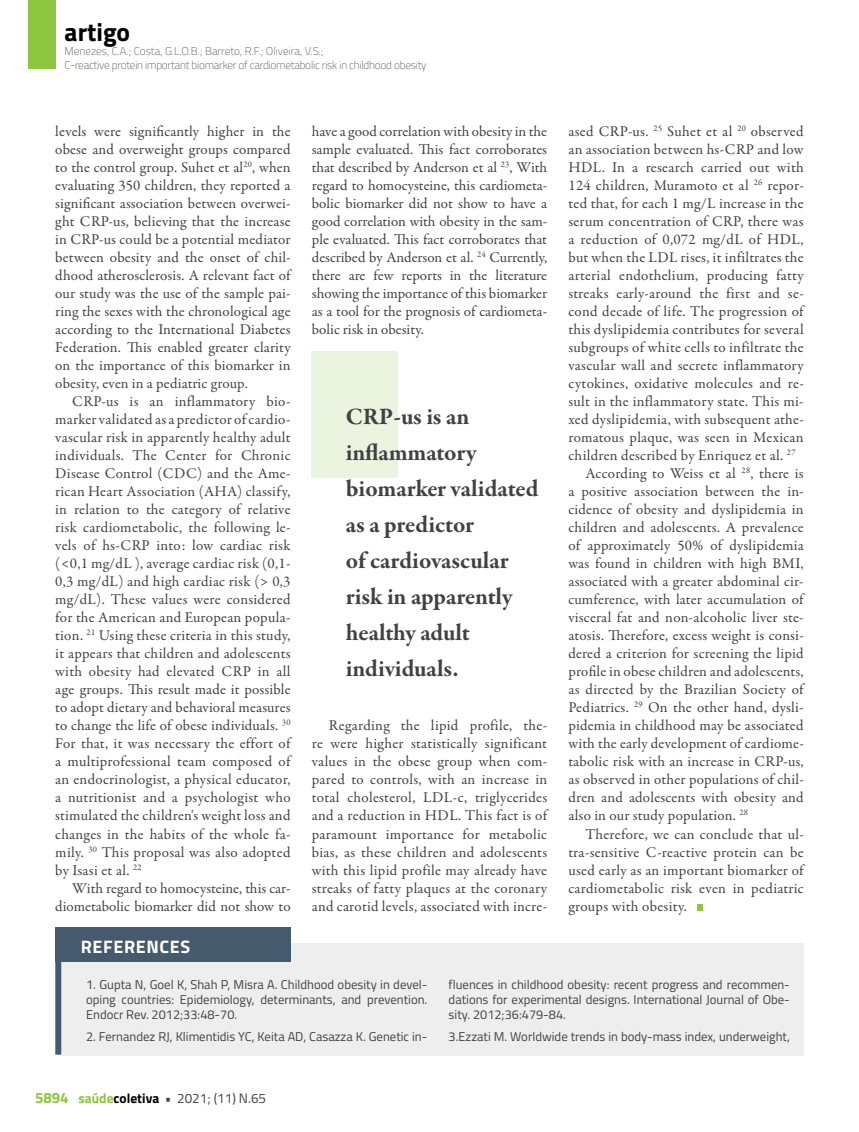
<style>
.page{position:relative;width:859px;height:1132px;background:#fff}
.page>*{position:absolute;margin:0;border:0;box-sizing:border-box;transform-origin:0 0}
.t1{font:700 25.5px "Titillium";color:#000}
.t2{font:700 24px/36px "Garamond Premr Pro";color:#414042}
.t3{font:700 18px "Titillium";letter-spacing:.035em;color:#fff}
.t4{font:15px/18px "Garamond Premr Pro";letter-spacing:.015em;color:#414042;text-align:justify}
.t5{font:13.5px "Titillium";color:#414042}
.t6{font:12.75px/15.3px "Titillium";color:#414042;text-align:justify}
.t7{font:100 11.25px/13.5px "Titillium";letter-spacing:-.02em;color:#414042}
.s1{font-weight:700;font-size:15px;color:#8dc63f}
.s2{font-weight:700;color:#8dc63f}
.s3{font-weight:700;color:#000}
.s4{font-weight:700}
</style>
<div class="page">
<div style="left:28px;top:0;width:27px;height:69px;background:#8dc63f"></div>
<svg style="left:697px;top:904px;width:6px;height:6px"></svg>
<div style="left:61px;top:942px;width:743px;height:112px;background:#eeeeef"></div>
<div style="left:55px;top:926px;width:236px;height:35px;background:#455a6c"></div>
<div style="left:55px;top:943px;width:6px;height:111px;background:#455a6c"></div>
<div style="left:312px;top:351px;width:86px;height:126px;background:#ebf4de"></div>
<h1 class="t1" style="left:65px;top:12px;width:67px">artigo</h1>
<p class="t7" style="left:65px;top:44px;width:363px">Menezes, C.A.; Costa, G.L.O.B.; Barreto, R.F.; Oliveira, V.S.;<br>C-reactive protein important biomarker of cardiometabolic risk in childhood obesity</p>
<p class="t4" style="left:55px;top:122px;width:237px">levels were significantly higher in the obese and overweight groups compared to the control group. Suhet et al<sup>20</sup>, when evaluating 350 children, they reported a significant association between overwei&shy;ght CRP-us, believing that the increase in CRP-us could be a potential mediator between obesity and the onset of chil&shy;dhood atherosclerosis. A relevant fact of our study was the use of the sample pai&shy;ring the sexes with the chronological age according to the International Diabetes Federation. This enabled greater clarity on the importance of this biomarker in obesity, even in a pediatric group.</p>
<p class="t4" style="left:55px;top:392px;width:237px;text-indent:17px">CRP-us is an inflammatory bio&shy;marker validated as a predictor of cardio&shy;vascular risk in apparently healthy adult individuals. The Center for Chronic Disease Control (CDC) and the Ame&shy;rican Heart Association (AHA) classify, in relation to the category of relative risk cardiometabolic, the following le&shy;vels of hs-CRP into: low cardiac risk (&lt;0,1 mg/dL ), average cardiac risk (0,1- 0,3 mg/dL) and high cardiac risk (&gt; 0,3 mg/dL). These values were considered for the American and European popula&shy;tion. <sup>21</sup> Using these criteria in this study, it appears that children and adolescents with obesity had elevated CRP in all age groups. This result made it possible to adopt dietary and behavioral measures to change the life of obese individuals. <sup>30<br></sup>For that, it was necessary the effort of a multiprofessional team composed of an endocrinologist, a physical educator, a nutritionist and a psychologist who stimulated the children's weight loss and changes in the habits of the whole fa&shy;mily. <sup>30</sup> This proposal was also adopted by Isasi et al. <sup>22</sup></p>
<p class="t4" style="left:55px;top:878px;width:237px;text-align:right">With regard to homocysteine, this car&shy;diometabolic biomarker did not show to</p>
<p class="t4" style="left:312px;top:122px;width:237px">have a good correlation with obesity in the sample evaluated. This fact corroborates that described by Anderson et al <sup>23</sup>, With regard to homocysteine, this cardiometa&shy;bolic biomarker did not show to have a good correlation with obesity in the sam&shy;ple evaluated. This fact corroborates that described by Anderson et al. <sup>24</sup> Currently, there are few reports in the literature showing the importance of this biomarker as a tool for the prognosis of cardiometa&shy;bolic risk in obesity.</p>
<h2 class="t2" style="left:346px;top:399px;width:194px">CRP-us is an inflammatory biomarker validated as a predictor<br>of cardiovascular risk in apparently healthy adult individuals.</h2>
<p class="t4" style="left:312px;top:716px;width:237px;text-indent:17px">Regarding the lipid profile, the&shy;re were higher statistically significant values in the obese group when com&shy;pared to controls, with an increase in total cholesterol, LDL-c, triglycerides and a reduction in HDL. This fact is of paramount importance for metabolic bias, as these children and adolescents with this lipid profile may already have streaks of fatty plaques at the coronary and carotid levels, associated with incre-</p>
<p class="t4" style="left:568px;top:122px;width:237px">ased CRP-us. <sup>25</sup> Suhet et al <sup>20</sup> observed</p>
<p class="t4" style="left:568px;top:140px;width:237px">an association between hs-CRP and low</p>
<p class="t4" style="left:568px;top:158px;width:237px">HDL. In a research carried out with</p>
<p class="t4" style="left:568px;top:176px;width:237px">124 children, Muramoto et al <sup>26</sup> repor-</p>
<p class="t4" style="left:568px;top:194px;width:237px">ted that, for each 1 mg/L increase in the</p>
<p class="t4" style="left:568px;top:212px;width:237px">serum concentration of CRP, there was</p>
<p class="t4" style="left:568px;top:230px;width:237px">a reduction of 0,072 mg/dL of HDL,</p>
<p class="t4" style="left:568px;top:248px;width:237px">but when the LDL rises, it infiltrates the</p>
<p class="t4" style="left:568px;top:266px;width:237px">arterial endothelium, producing fatty</p>
<p class="t4" style="left:568px;top:284px;width:237px">streaks early-around the first and se-</p>
<p class="t4" style="left:568px;top:302px;width:237px">cond decade of life. The progression of</p>
<p class="t4" style="left:568px;top:320px;width:237px">this dyslipidemia contributes for several</p>
<p class="t4" style="left:568px;top:338px;width:237px">subgroups of white cells to infiltrate the</p>
<p class="t4" style="left:568px;top:356px;width:237px">vascular wall and secrete inflammatory</p>
<p class="t4" style="left:568px;top:374px;width:237px">cytokines, oxidative molecules and re-</p>
<p class="t4" style="left:568px;top:392px;width:237px">sult in the inflammatory state. This mi-</p>
<p class="t4" style="left:568px;top:410px;width:237px">xed dyslipidemia, with subsequent athe-</p>
<p class="t4" style="left:568px;top:428px;width:237px">romatous plaque, was seen in Mexican</p>
<p class="t4" style="left:568px;top:446px;width:229px">children described by Enriquez et al. <sup>27</sup></p>
<p class="t4" style="left:585px;top:464px;width:220px">According to Weiss et al <sup>28</sup>, there is</p>
<p class="t4" style="left:568px;top:482px;width:237px">a positive association between the in-</p>
<p class="t4" style="left:568px;top:500px;width:237px">cidence of obesity and dyslipidemia in</p>
<p class="t4" style="left:568px;top:518px;width:237px">children and adolescents. A prevalence</p>
<p class="t4" style="left:568px;top:536px;width:237px">of approximately 50% of dyslipidemia</p>
<p class="t4" style="left:568px;top:554px;width:237px">was found in children with high BMI,</p>
<p class="t4" style="left:568px;top:572px;width:237px">associated with a greater abdominal cir-</p>
<p class="t4" style="left:568px;top:590px;width:237px">cumference, with later accumulation of</p>
<p class="t4" style="left:568px;top:608px;width:237px">visceral fat and non-alcoholic liver ste-</p>
<p class="t4" style="left:568px;top:626px;width:237px">atosis. Therefore, excess weight is consi-</p>
<p class="t4" style="left:568px;top:644px;width:237px">dered a criterion for screening the lipid</p>
<p class="t4" style="left:568px;top:662px;width:237px">profile in obese children and adolescents,</p>
<p class="t4" style="left:568px;top:680px;width:237px">as directed by the Brazilian Society of</p>
<p class="t4" style="left:568px;top:698px;width:237px">Pediatrics. <sup>29</sup> On the other hand, dysli-</p>
<p class="t4" style="left:568px;top:716px;width:237px">pidemia in childhood may be associated</p>
<p class="t4" style="left:568px;top:734px;width:237px">with the early development of cardiome-</p>
<p class="t4" style="left:568px;top:752px;width:237px">tabolic risk with an increase in CRP-us,</p>
<p class="t4" style="left:568px;top:770px;width:237px">as observed in other populations of chil-</p>
<p class="t4" style="left:568px;top:788px;width:237px">dren and adolescents with obesity and</p>
<p class="t4" style="left:568px;top:806px;width:181px">also in our study population. <sup>28</sup></p>
<p class="t4" style="left:585px;top:824px;width:220px">Therefore, we can conclude that ul-</p>
<p class="t4" style="left:568px;top:842px;width:237px">tra-sensitive C-reactive protein can be</p>
<p class="t4" style="left:568px;top:860px;width:237px">used early as an important biomarker of</p>
<p class="t4" style="left:568px;top:878px;width:237px">cardiometabolic risk even in pediatric</p>
<p class="t4" style="left:568px;top:896px;width:120px">groups with obesity.</p>
<p class="t3" style="left:81px;top:932px;width:111px">REFERENCES</p>
<p class="t6" style="left:86px;top:975px;width:343px">1. Gupta N, Goel K, Shah P, Misra A. Childhood obesity in devel&shy;oping countries: Epidemiology, determinants, and prevention.<br>Endocr Rev. 2012;33:48-70.</p>
<p class="t6" style="left:86px;top:1027px;width:343px">2. Fernandez RJ, Klimentidis YC, Keita AD, Casazza K. Genetic in-</p>
<p class="t5" style="left:35px;top:1087px;width:233px"><span class="s1">5894</span> <span class="s2">saúde</span><span class="s3">coletiva</span> <span class="s4">•</span> 2021; (11) N.65</p>
<p class="t6" style="left:449px;top:975px;width:343px">fluences in childhood obesity: recent progress and recommen&shy;dations for experimental designs. International Journal of Obe&shy;sity. 2012;36:479-84.</p>
<p class="t6" style="left:449px;top:1027px;width:343px">3.Ezzati M. Worldwide trends in body-mass index, underweight,</p>
</div>
